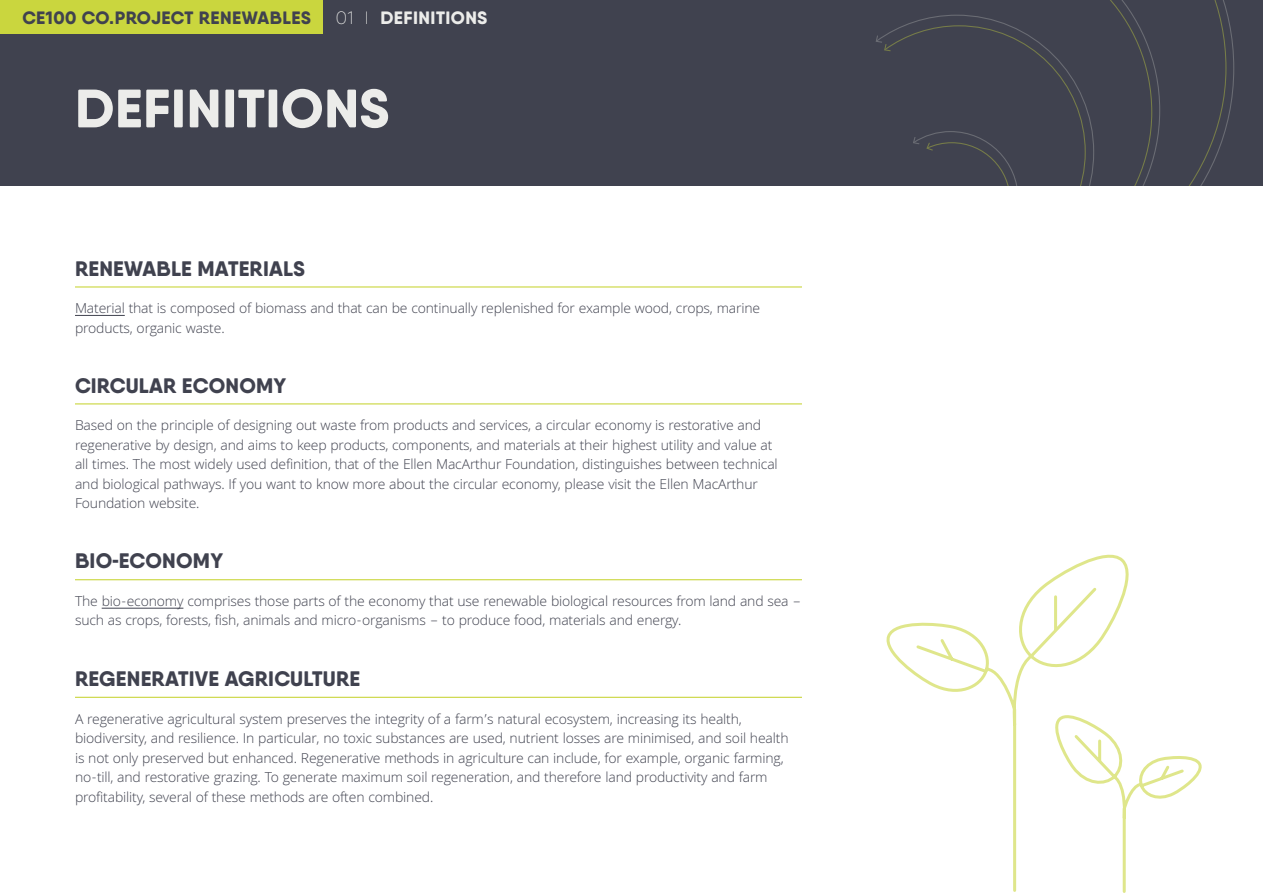
<style>
.page{position:relative;width:1263px;height:893px;background:#fff}
.page>*{position:absolute;margin:0;border:0;box-sizing:border-box;transform-origin:0 0}
.t1{font:800 54px "Qanelas Soft DEMO";letter-spacing:.01em;color:#ececea}
.t2{font:800 21px "Qanelas Soft DEMO";letter-spacing:.01em;color:#40424f}
.t3{font:800 17.85px "Qanelas Soft DEMO";letter-spacing:.025em;color:#40424f}
.t4{font:800 17.85px "Qanelas Soft DEMO";letter-spacing:.025em;color:#ececea}
.t5{font:300 15px/19.5px "Khula";letter-spacing:-.01em;color:#40424f}
.s1{font-weight:200}
.s2{font-family:"Impact";font-weight:400}
</style>
<div class="page">
<hr style="left:75px;top:286px;width:727px;height:2px;background:#cad63e">
<hr style="left:75px;top:403px;width:727px;height:1px;background:#cad63e">
<hr style="left:75px;top:579px;width:727px;height:1px;background:#cad63e">
<hr style="left:75px;top:697px;width:727px;height:1px;background:#cad63e">
<div style="left:0;top:0;width:1263px;height:186px;background:#40424f"></div>
<svg style="left:876px;top:0;width:359px;height:186px"></svg>
<div style="left:0;top:0;width:322px;height:34px;background:#cad63e"></div>
<hr style="left:75px;top:315px;width:50px;height:1px;background:#40424f">
<hr style="left:102px;top:608px;width:81px;height:1px;background:#40424f">
<svg style="left:886px;top:554px;width:243px;height:338px"></svg>
<svg style="left:1050px;top:706px;width:152px;height:187px"></svg>
<p class="t3" style="left:22px;top:9px;width:290px">CE100 CO.PROJECT RENEWABLES</p>
<p class="t4" style="left:336px;top:9px;width:153px"><span class="s1">01 I</span> DEFINITIONS</p>
<h1 class="t1" style="left:75px;top:84px;width:316px">DEFINITIONS</h1>
<h2 class="t2" style="left:75px;top:259px;width:231px">RENEWABLE MATERIALS</h2>
<p class="t5" style="left:75px;top:300px;width:687px">Material that is composed of biomass and that can be continually replenished for example wood, crops, marine products, organic waste.</p>
<h2 class="t2" style="left:75px;top:376px;width:213px">CIRCULAR ECONOMY</h2>
<p class="t5" style="left:75px;top:417px;width:704px">Based on the principle of designing out waste from products and services, a circular economy is restorative and regenerative by design, and aims to keep products, components, and materials at their highest utility and value at all times. The most widely used definition, that of the Ellen MacArthur Foundation, distinguishes between technical and biological pathways. If you want to know more about the circular economy, please visit the Ellen MacArthur Foundation website.</p>
<h2 class="t2" style="left:75px;top:552px;width:150px">BIO<span class="s2">-</span>ECONOMY</h2>
<p class="t5" style="left:75px;top:593px;width:728px">The bio-economy comprises those parts of the economy that use renewable biological resources from land and sea – such as crops, forests, fish, animals and micro-organisms – to produce food, materials and energy.</p>
<h2 class="t2" style="left:75px;top:669px;width:287px">REGENERATIVE AGRICULTURE</h2>
<p class="t5" style="left:75px;top:710px;width:715px">A regenerative agricultural system preserves the integrity of a farm’s natural ecosystem, increasing its health, biodiversity, and resilience. In particular, no toxic substances are used, nutrient losses are minimised, and soil health is not only preserved but enhanced. Regenerative methods in agriculture can include, for example, organic farming, no-till, and restorative grazing. To generate maximum soil regeneration, and therefore land productivity and farm profitability, several of these methods are often combined.</p>
</div>
